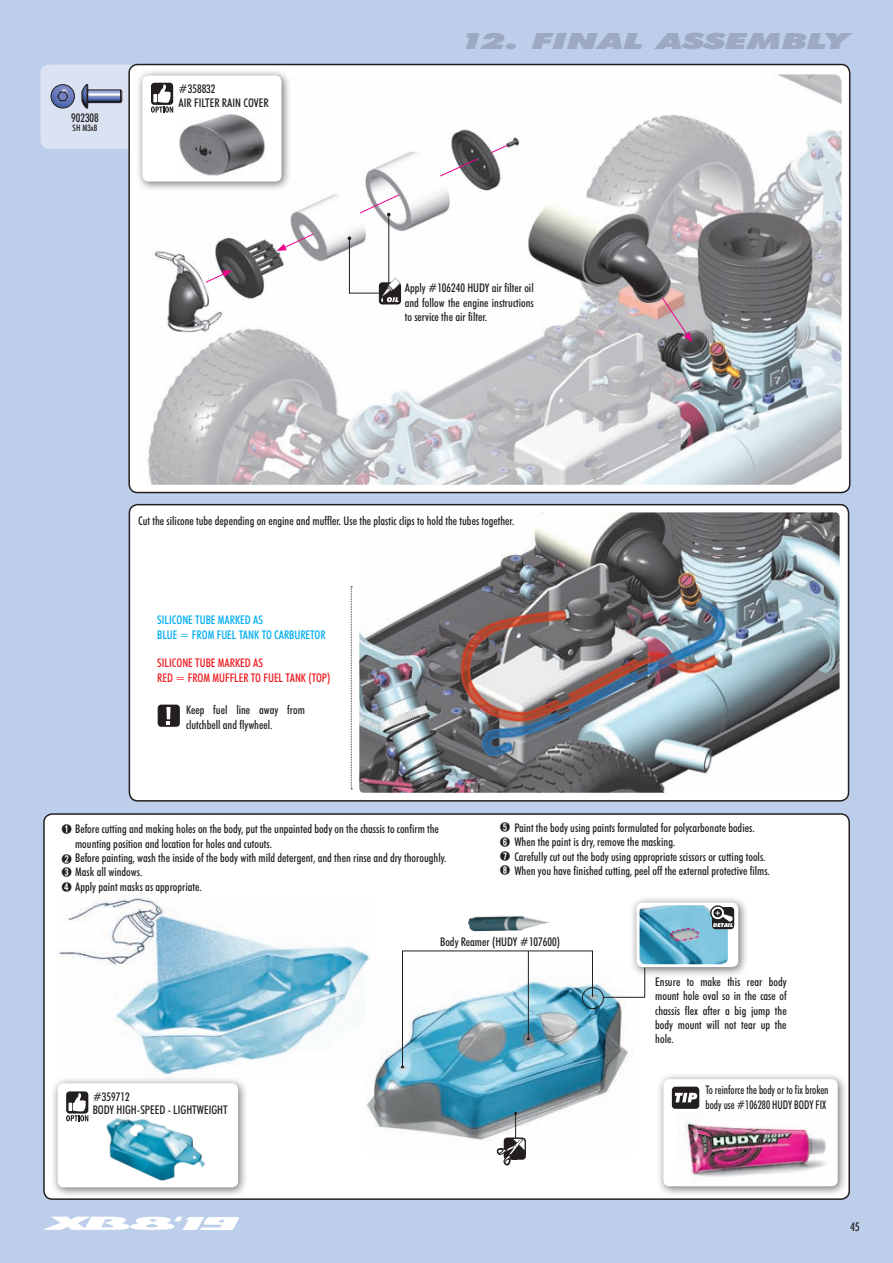
<style>
.page{position:relative;width:893px;height:1263px;background:#bccee9}
.page>*{position:absolute;margin:0;border:0;box-sizing:border-box;transform-origin:0 0}
.popis{font:italic 900 22.35px "Futura BTCE";color:#9da8c1;scale:1.61 1}
.t1{font:500 condensed 12px/14.4px "Futura BTCE";color:#231f20}
.t2{font:500 condensed 12px/14.4px "Futura BTCE";color:#231f20;scale:.9 1}
.t3{font:500 condensed 12px "Futura BTCE";color:#ee1d23}
.t4{font:500 condensed 12px "Futura BTCE";color:#00aeef}
.t5{font:500 10.5px "Adobe Myungjo Std";color:#231f20}
.t6{font:500 condensed 9px "Futura BTCE";color:#231f20}
.t7{font:italic 900 5.55px "Futura BTCE";color:#fff}
</style>
<div class="page">
<svg style="left:43px;top:1216px;width:196px;height:14px"></svg>
<div style="left:44px;top:814px;width:805px;height:385px;background:#fff;border-radius:9px"></div>
<div style="left:43px;top:813px;width:807px;height:387px;border:2px solid #231f20;border-radius:9px"></div>
<img style="left:57px;top:895px;width:313px;height:180px">
<div style="left:41px;top:65px;width:113px;height:84px;background:#dbe3f3;border-radius:9px"></div>
<div style="left:129px;top:65px;width:721px;height:427px;background:#fff;border-radius:9px"></div>
<div style="left:128px;top:64px;width:722px;height:429px;border:2px solid #231f20;border-radius:9px"></div>
<div style="left:129px;top:505px;width:719px;height:296px;background:#fff;border-radius:9px"></div>
<div style="left:129px;top:504px;width:720px;height:297px;border:2px solid #231f20;border-radius:9px"></div>
<img style="left:359px;top:512px;width:481px;height:281px">
<div style="left:158px;top:705px;width:22px;height:22px;background:#231f20;border-radius:3px"></div>
<div style="left:166px;top:707px;width:5px;height:12px;background:#fff"></div>
<svg style="left:351px;top:586px;width:1px;height:203px"></svg>
<img style="left:148px;top:74px;width:693px;height:411px">
<svg style="left:51px;top:84px;width:71px;height:24px"></svg>
<svg style="left:661px;top:296px;width:31px;height:46px"></svg>
<img style="left:148px;top:125px;width:375px;height:217px">
<svg style="left:490px;top:144px;width:18px;height:10px"></svg>
<svg style="left:439px;top:158px;width:39px;height:19px"></svg>
<svg style="left:277px;top:233px;width:37px;height:18px"></svg>
<svg style="left:205px;top:270px;width:27px;height:13px"></svg>
<hr style="left:388px;top:215px;width:1px;height:69px;background:#231f20">
<svg style="left:359px;top:194px;width:41px;height:22px"></svg>
<svg style="left:379px;top:282px;width:22px;height:22px"></svg>
<svg style="left:348px;top:236px;width:52px;height:66px"></svg>
<div style="left:136px;top:69px;width:156px;height:123px;background:#231f20;opacity:.65"></div>
<div style="left:142px;top:75px;width:139px;height:107px;background:#fff;border-radius:6px"></div>
<div style="left:151px;top:83px;width:22px;height:22px;background:#231f20;border-radius:3px"></div>
<svg style="left:151px;top:84px;width:22px;height:29px"></svg>
<img style="left:179px;top:114px;width:86px;height:62px">
<img style="left:367px;top:962px;width:261px;height:179px">
<svg style="left:401px;top:950px;width:192px;height:118px"></svg>
<svg style="left:496px;top:1112px;width:35px;height:54px"></svg>
<div style="left:630px;top:896px;width:118px;height:81px;background:#231f20;opacity:.65"></div>
<div style="left:636px;top:902px;width:102px;height:65px;background:#fff;border-radius:6px"></div>
<svg style="left:603px;top:967px;width:42px;height:31px"></svg>
<div style="left:582px;top:987px;width:22px;height:22px;border:1px solid #231f20;border-radius:50%"></div>
<img style="left:639px;top:905px;width:89px;height:59px">
<div style="left:712px;top:907px;width:22px;height:22px;background:#231f20;border-radius:3px"></div>
<svg style="left:708px;top:903px;width:28px;height:21px"></svg>
<div style="left:51px;top:1076px;width:198px;height:121px;background:#231f20;opacity:.65"></div>
<div style="left:58px;top:1083px;width:180px;height:104px;background:#fff;border-radius:6px"></div>
<div style="left:66px;top:1091px;width:22px;height:22px;background:#231f20;border-radius:3px"></div>
<svg style="left:66px;top:1093px;width:22px;height:28px"></svg>
<img style="left:106px;top:1118px;width:99px;height:63px">
<svg style="left:670px;top:928px;width:30px;height:13px"></svg>
<div style="left:657px;top:1072px;width:191px;height:124px;background:#231f20;opacity:.65"></div>
<div style="left:663px;top:1079px;width:175px;height:107px;background:#fff;border-radius:6px"></div>
<img style="left:684px;top:1120px;width:143px;height:58px">
<div style="left:672px;top:1087px;width:27px;height:22px;background:#231f20;border-radius:3px"></div>
<svg style="left:675px;top:1093px;width:22px;height:9px"></svg>
<p class="t1" style="left:71px;top:110px;width:29px">902308</p>
<p class="t6" style="left:73px;top:122px;width:26px">SH M3x8</p>
<p class="t1" style="left:179px;top:81px;width:38px">#358832</p>
<p class="t1" style="left:179px;top:95px;width:92px">AIR FILTER RAIN COVER</p>
<p class="popis" style="left:460px;top:26px;width:243px">12. FINAL ASSEMBLY</p>
<p class="t1" style="left:405px;top:280px;width:130px;text-align:justify">Apply #106240 HUDY air filter oil and follow the engine instructions to service the air filter.</p>
<p class="t1" style="left:138px;top:513px;width:378px">Cut the silicone tube depending on engine and muffler. Use the plastic clips to hold the tubes together.</p>
<p class="t4" style="left:157px;top:612px;width:107px">SILICONE TUBE MARKED AS</p>
<p class="t4" style="left:157px;top:626px;width:170px">BLUE = FROM FUEL TANK TO CARBURETOR</p>
<p class="t3" style="left:157px;top:655px;width:107px">SILICONE TUBE MARKED AS</p>
<p class="t3" style="left:157px;top:670px;width:175px">RED = FROM MUFFLER TO FUEL TANK (TOP)</p>
<p class="t1" style="left:186px;top:702px;width:120px">Keep fuel line away from clutchbell and flywheel.</p>
<p class="t1" style="left:75px;top:821px;width:365px">Before cutting and making holes on the body, put the unpainted body on the chassis to confirm the mounting position and location for holes and cutouts.</p>
<p class="t1" style="left:75px;top:850px;width:373px">Before painting, wash the inside of the body with mild detergent, and then rinse and dry thoroughly.</p>
<p class="t1" style="left:75px;top:864px;width:69px">Mask all windows.</p>
<p class="t1" style="left:75px;top:879px;width:128px">Apply paint masks as appropriate.</p>
<p class="t5" style="left:62px;top:824px;width:12px">➊</p>
<p class="t5" style="left:62px;top:854px;width:12px">➋</p>
<p class="t5" style="left:62px;top:867px;width:12px">➌</p>
<p class="t5" style="left:62px;top:882px;width:12px">➍</p>
<p class="t5" style="left:500px;top:822px;width:12px">➎</p>
<p class="t5" style="left:500px;top:836px;width:12px">➏</p>
<p class="t5" style="left:500px;top:850px;width:12px">➐</p>
<p class="t5" style="left:500px;top:865px;width:12px">➑</p>
<p class="t1" style="left:514px;top:820px;width:242px">Paint the body using paints formulated for polycarbonate bodies.</p>
<p class="t1" style="left:514px;top:834px;width:162px">When the paint is dry, remove the masking.</p>
<p class="t1" style="left:514px;top:849px;width:253px">Carefully cut out the body using appropriate scissors or cutting tools.</p>
<p class="t1" style="left:514px;top:863px;width:257px">When you have finished cutting, peel off the external protective films.</p>
<p class="t7" style="left:713px;top:921px;width:21px">DETAIL</p>
<p class="t1" style="left:93px;top:1088px;width:38px">#359712</p>
<p class="t1" style="left:93px;top:1102px;width:137px">BODY HIGH-SPEED - LIGHTWEIGHT</p>
<p class="t1" style="left:440px;top:934px;width:121px">Body Reamer (HUDY #107600)</p>
<p class="t1" style="left:655px;top:974px;width:133px;text-align:justify">Ensure to make this rear body mount hole oval so in the case of chassis flex after a big jump the body mount will not tear up the hole.</p>
<p class="t2" style="left:705px;top:1082px;width:138px">To reinforce the body or to fix broken body use #106280 HUDY BODY FIX</p>
<p class="t1" style="left:850px;top:1219px;width:11px">45</p>
</div>
